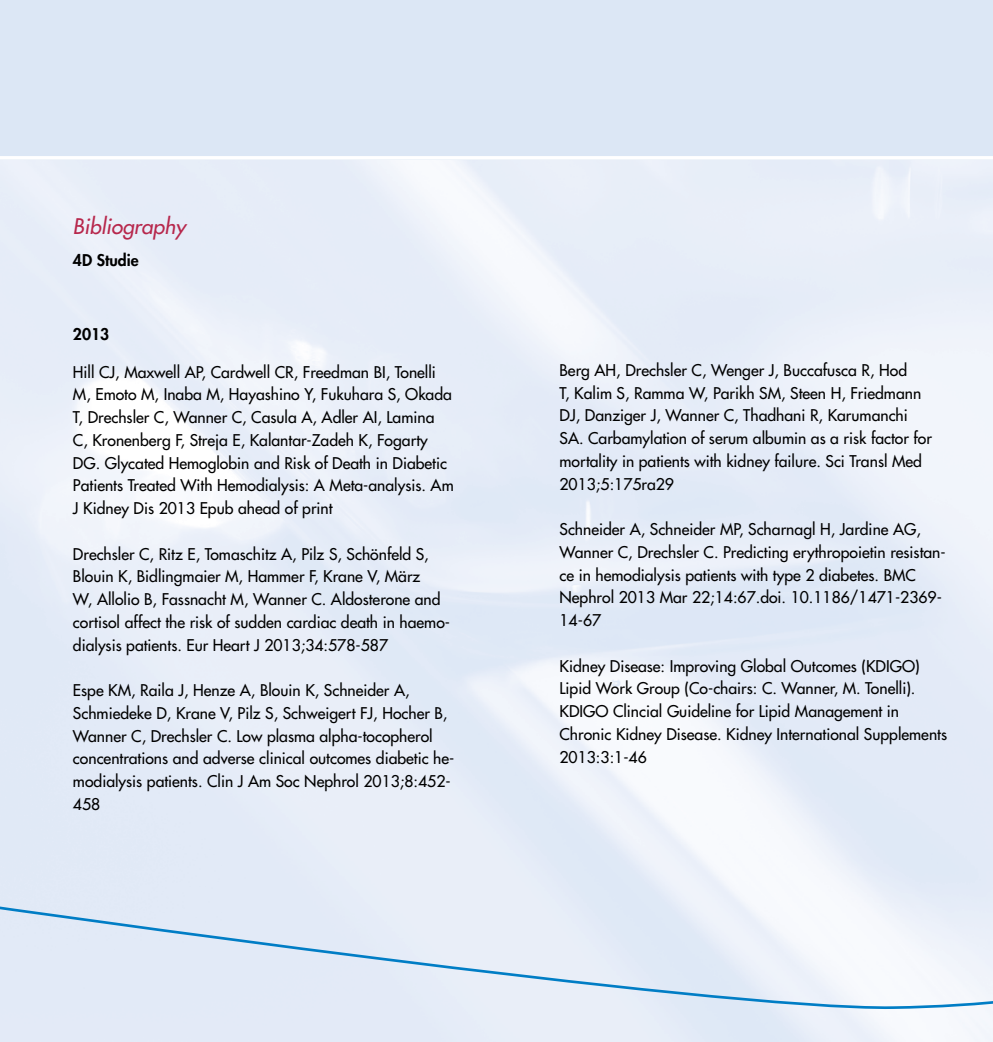
<style>
.page{position:relative;width:993px;height:1042px;background:#fff}
.page>*{position:absolute;margin:0;border:0;box-sizing:border-box;transform-origin:0 0}
.t1{font:italic 21px "Futura";color:#b7274c}
.t2{font:15.75px/22.8px "Futura";color:#000}
.t3{font:800 15.75px "Futura";color:#000}
</style>
<div class="page">
<svg style="left:0;top:858px;width:992px;height:151px;fill:#e4ebf7"></svg>
<div style="left:0;top:0;width:992px;height:159px;background:#dce7f5"></div>
<svg style="left:0;top:156px;width:992px;height:4px;fill:#fdfefe"></svg>
<h1 class="t1" style="left:73px;top:212px;width:114px">Bibliography</h1>
<p class="t3" style="left:73px;top:250px;width:67px">4D Studie</p>
<p class="t3" style="left:73px;top:324px;width:38px">2013</p>
<p class="t2" style="left:73px;top:360px;width:382px">Hill CJ, Maxwell AP, Cardwell CR, Freedman BI, Tonelli M, Emoto M, Inaba M, Hayashino Y, Fukuhara S, Okada T, Drechsler C, Wanner C, Casula A, Adler AI, Lamina<br>C, Kronenberg F, Streja E, Kalantar-Zadeh K, Fogarty DG. Glycated Hemoglobin and Risk of Death in Diabetic Patients Treated With Hemodialysis: A Meta-analysis. Am J Kidney Dis 2013 Epub ahead of print</p>
<p class="t2" style="left:73px;top:542px;width:378px">Drechsler C, Ritz E, Tomaschitz A, Pilz S, Schönfeld S, Blouin K, Bidlingmaier M, Hammer F, Krane V, März<br>W, Allolio B, Fassnacht M, Wanner C. Aldosterone and cortisol affect the risk of sudden cardiac death in haemo&shy;dialysis patients. Eur Heart J 2013;34:578-587</p>
<p class="t2" style="left:73px;top:679px;width:383px">Espe KM, Raila J, Henze A, Blouin K, Schneider A, Schmiedeke D, Krane V, Pilz S, Schweigert FJ, Hocher B, Wanner C, Drechsler C. Low plasma alpha-tocopherol concentrations and adverse clinical outcomes diabetic he&shy;modialysis patients. Clin J Am Soc Nephrol 2013;8:452- 458</p>
<p class="t2" style="left:559px;top:359px;width:373px">Berg AH, Drechsler C, Wenger J, Buccafusca R, Hod<br>T, Kalim S, Ramma W, Parikh SM, Steen H, Friedmann DJ, Danziger J, Wanner C, Thadhani R, Karumanchi SA. Carbamylation of serum albumin as a risk factor for mortality in patients with kidney failure. Sci Transl Med 2013;5:175ra29</p>
<p class="t2" style="left:559px;top:518px;width:387px">Schneider A, Schneider MP, Scharnagl H, Jardine AG, Wanner C, Drechsler C. Predicting erythropoietin resistan&shy;ce in hemodialysis patients with type 2 diabetes. BMC Nephrol 2013 Mar 22;14:67.doi. 10.1186/1471-2369- 14-67</p>
<p class="t2" style="left:559px;top:654px;width:389px">Kidney Disease: Improving Global Outcomes (KDIGO)<br>Lipid Work Group (Co-chairs: C. Wanner, M. Tonelli).<br>KDIGO Clincial Guideline for Lipid Management in Chronic Kidney Disease. Kidney International Supplements 2013:3:1-46</p>
</div>
